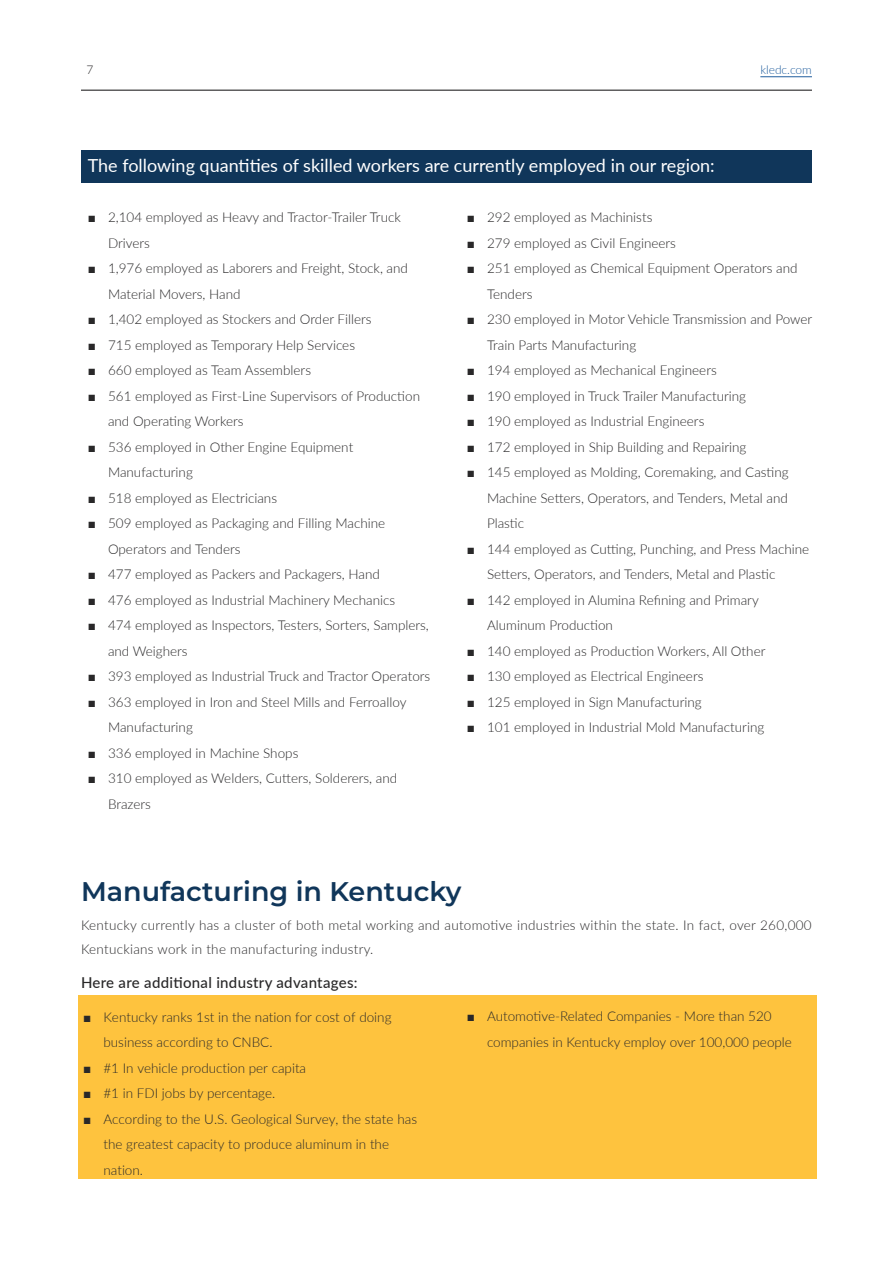
<style>
.page{position:relative;width:893px;height:1263px;background:#fff}
.page>*{position:absolute;margin:0;border:0;box-sizing:border-box;transform-origin:0 0}
.t1{font:600 27px "Montserrat";color:#10365a}
.t2{font:18px "Lato";color:#fff}
.t3{font:500 15px "Lato";letter-spacing:.02em;color:#292829}
.t4{font:300 13.5px/25.5px "Lato";color:#292829}
.t5{font:300 13.5px/24px "Lato";letter-spacing:.02em;color:#292829}
.t6{font:300 12px "Lato";color:#215e9e}
.t7{font:300 12px "Lato";color:#292829}
.s1{font-family:"Arial";font-weight:400}
</style>
<div class="page">
<div style="left:78px;top:995px;width:739px;height:184px;background:#fec33e"></div>
<div style="left:81px;top:151px;width:731px;height:32px;background:#10365a"></div>
<hr style="left:760px;top:76px;width:52px;height:1px;background:#215e9e">
<hr style="left:81px;top:90px;width:731px;height:1px;background:#292829">
<p class="t7" style="left:86px;top:61px;width:8px">7</p>
<p class="t6" style="left:760px;top:61px;width:53px">kledc.com</p>
<h2 class="t2" style="left:88px;top:153px;width:628px">The following quantities of skilled workers are currently employed in our region:</h2>
<p class="t4" style="left:108px;top:204px;width:294px;text-indent:-20px"><span class="s1">■</span> 2,104 employed as Heavy and Tractor-Trailer Truck<br>Drivers</p>
<p class="t4" style="left:108px;top:255px;width:302px;text-indent:-20px"><span class="s1">■</span> 1,976 employed as Laborers and Freight, Stock, and<br>Material Movers, Hand</p>
<p class="t4" style="left:88px;top:306px;width:285px"><span class="s1">■</span> 1,402 employed as Stockers and Order Fillers</p>
<p class="t4" style="left:88px;top:331px;width:269px"><span class="s1">■</span> 715 employed as Temporary Help Services</p>
<p class="t4" style="left:88px;top:357px;width:225px"><span class="s1">■</span> 660 employed as Team Assemblers</p>
<p class="t4" style="left:108px;top:382px;width:314px;text-indent:-20px"><span class="s1">■</span> 561 employed as First-Line Supervisors of Production and Operating Workers</p>
<p class="t4" style="left:108px;top:433px;width:247px;text-indent:-20px"><span class="s1">■</span> 536 employed in Other Engine Equipment<br>Manufacturing</p>
<p class="t4" style="left:88px;top:484px;width:191px"><span class="s1">■</span> 518 employed as Electricians</p>
<p class="t4" style="left:108px;top:510px;width:279px;text-indent:-20px"><span class="s1">■</span> 509 employed as Packaging and Filling Machine<br>Operators and Tenders</p>
<p class="t4" style="left:88px;top:561px;width:294px"><span class="s1">■</span> 477 employed as Packers and Packagers, Hand</p>
<p class="t4" style="left:88px;top:586px;width:309px"><span class="s1">■</span> 476 employed as Industrial Machinery Mechanics</p>
<p class="t4" style="left:108px;top:612px;width:322px;text-indent:-20px"><span class="s1">■</span> 474 employed as Inspectors, Testers, Sorters, Samplers, and Weighers</p>
<p class="t4" style="left:88px;top:663px;width:344px"><span class="s1">■</span> 393 employed as Industrial Truck and Tractor Operators</p>
<p class="t4" style="left:108px;top:688px;width:300px;text-indent:-20px"><span class="s1">■</span> 363 employed in Iron and Steel Mills and Ferroalloy<br>Manufacturing</p>
<p class="t4" style="left:88px;top:739px;width:212px"><span class="s1">■</span> 336 employed in Machine Shops</p>
<p class="t4" style="left:108px;top:765px;width:291px;text-indent:-20px"><span class="s1">■</span> 310 employed as Welders, Cutters, Solderers, and<br>Brazers</p>
<p class="t4" style="left:467px;top:204px;width:187px"><span class="s1">■</span> 292 employed as Machinists</p>
<p class="t4" style="left:467px;top:229px;width:211px"><span class="s1">■</span> 279 employed as Civil Engineers</p>
<p class="t4" style="left:487px;top:255px;width:312px;text-indent:-20px"><span class="s1">■</span> 251 employed as Chemical Equipment Operators and<br>Tenders</p>
<p class="t4" style="left:487px;top:306px;width:327px;text-indent:-20px"><span class="s1">■</span> 230 employed in Motor Vehicle Transmission and Power<br>Train Parts Manufacturing</p>
<p class="t4" style="left:467px;top:357px;width:252px"><span class="s1">■</span> 194 employed as Mechanical Engineers</p>
<p class="t4" style="left:467px;top:382px;width:281px"><span class="s1">■</span> 190 employed in Truck Trailer Manufacturing</p>
<p class="t4" style="left:467px;top:408px;width:239px"><span class="s1">■</span> 190 employed as Industrial Engineers</p>
<p class="t4" style="left:467px;top:433px;width:281px"><span class="s1">■</span> 172 employed in Ship Building and Repairing</p>
<p class="t4" style="left:487px;top:459px;width:303px;text-align:justify;text-indent:-20px"><span class="s1">■</span> 145 employed as Molding, Coremaking, and Casting Machine Setters, Operators, and Tenders, Metal and Plastic</p>
<p class="t4" style="left:487px;top:535px;width:324px;text-indent:-20px"><span class="s1">■</span> 144 employed as Cutting, Punching, and Press Machine<br>Setters, Operators, and Tenders, Metal and Plastic</p>
<p class="t4" style="left:487px;top:586px;width:273px;text-indent:-20px"><span class="s1">■</span> 142 employed in Alumina Refining and Primary<br>Aluminum Production</p>
<p class="t4" style="left:467px;top:637px;width:300px"><span class="s1">■</span> 140 employed as Production Workers, All Other</p>
<p class="t4" style="left:467px;top:663px;width:238px"><span class="s1">■</span> 130 employed as Electrical Engineers</p>
<p class="t4" style="left:467px;top:688px;width:236px"><span class="s1">■</span> 125 employed in Sign Manufacturing</p>
<p class="t4" style="left:467px;top:714px;width:299px"><span class="s1">■</span> 101 employed in Industrial Mold Manufacturing</p>
<h1 class="t1" style="left:81px;top:872px;width:382px">Manufacturing in Kentucky</h1>
<p class="t5" style="left:81px;top:913px;width:732px">Kentucky currently has a cluster of both metal working and automotive industries within the state. In fact, over 260,000<br>Kentuckians work in the manufacturing industry.</p>
<p class="t3" style="left:81px;top:972px;width:278px">Here are additional industry advantages:</p>
<p class="t4" style="left:103px;top:1003px;width:290px;text-indent:-20px"><span class="s1">■</span> Kentucky ranks 1st in the nation for cost of doing business according to CNBC.</p>
<p class="t4" style="left:83px;top:1054px;width:224px"><span class="s1">■</span> #1 In vehicle production per capita</p>
<p class="t4" style="left:83px;top:1080px;width:194px"><span class="s1">■</span> #1 in FDI jobs by percentage.</p>
<p class="t4" style="left:103px;top:1105px;width:315px;text-indent:-20px"><span class="s1">■</span> According to the U.S. Geological Survey, the state has the greatest capacity to produce aluminum in the nation.</p>
<p class="t4" style="left:487px;top:1003px;width:306px;text-indent:-20px"><span class="s1">■</span> Automotive-Related Companies - More than 520 companies in Kentucky employ over 100,000 people</p>
</div>
